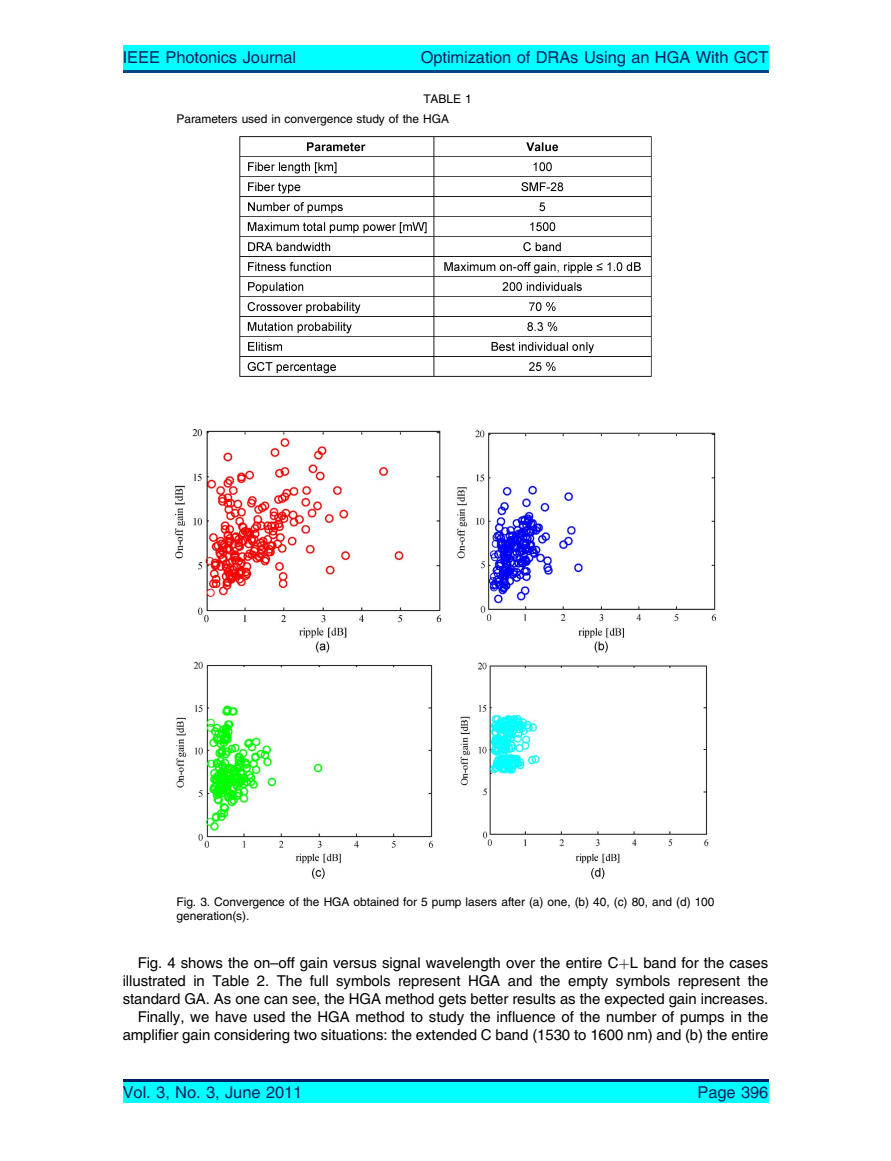
<style>
.page{position:relative;width:891px;height:1161px;background:#fff}
.page>*{position:absolute;margin:0;border:0;box-sizing:border-box;transform-origin:0 0}
.t1{font:16.5px "Adv T Tb 54 a 34 f 7";color:#012060}
.t2{font:15px/18px "Adv T Tb 54 a 34 f 7";color:#000;text-align:right}
.t3{font:12px/13.5px "Adv T Tb 54 a 34 f 7";color:#000}
.s1{font-family:"Adv P4 C4 E74"}
</style>
<div class="page">
<img style="left:175px;top:430px;width:541px;height:448px">
<img style="left:240px;top:137px;width:411px;height:239px">
<div style="left:123px;top:45px;width:645px;height:28px;background:#0ff"></div>
<hr style="left:123px;top:70px;width:645px;height:3px;background:#004684">
<div style="left:123px;top:1079px;width:645px;height:24px;background:#0ff"></div>
<hr style="left:123px;top:1079px;width:645px;height:3px;background:#012060">
<p class="t1" style="left:123px;top:51px;width:175px">IEEE Photonics Journal</p>
<p class="t1" style="left:421px;top:51px;width:349px">Optimization of DRAs Using an HGA With GCT</p>
<p class="t3" style="left:177px;top:90px;width:297px;line-height:19.4px;text-indent:247px">TABLE 1<br>Parameters used in convergence study of the HGA</p>
<p class="t3" style="left:177px;top:897px;width:539px">Fig. 3. Convergence of the HGA obtained for 5 pump lasers after (a) one, (b) 40, (c) 80, and (d) 100 generation(s).</p>
<p class="t2" style="left:123px;top:955px;width:647px">Fig. 4 shows the on–off gain versus signal wavelength over the entire C<span class="s1">þ</span>L band for the cases illustrated in Table 2. The full symbols represent HGA and the empty symbols represent the standard GA. As one can see, the HGA method gets better results as the expected gain increases.<br>Finally, we have used the HGA method to study the influence of the number of pumps in the amplifier gain considering two situations: the extended C band (1530 to 1600 nm) and (b) the entire</p>
<p class="t1" style="left:123px;top:1087px;width:181px">Vol. 3, No. 3, June 2011</p>
<p class="t1" style="left:697px;top:1087px;width:72px">Page 396</p>
</div>
